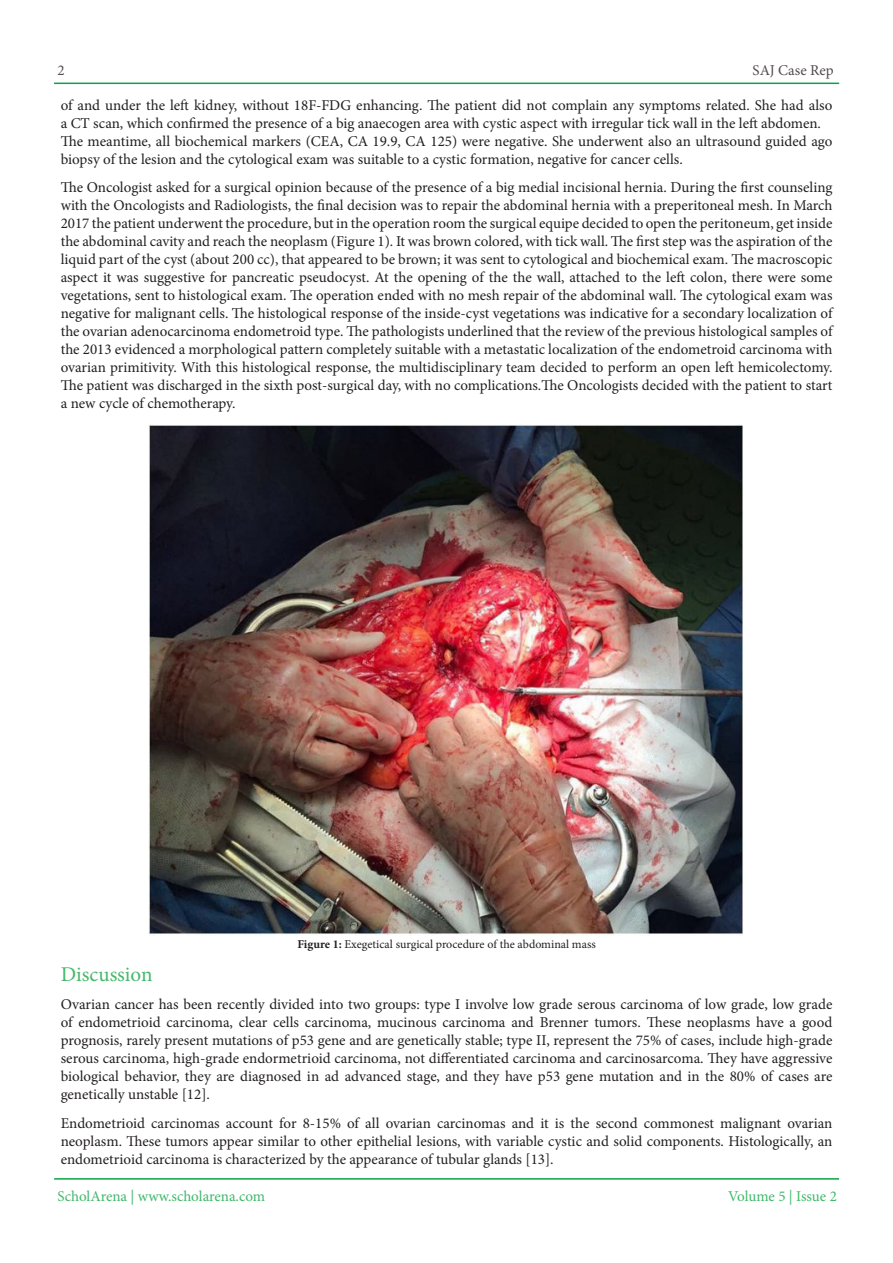
<style>
.page{position:relative;width:893px;height:1263px;background:#fff}
.page>*{position:absolute;margin:0;border:0;box-sizing:border-box;transform-origin:0 0}
.t1{font:21px "Minion Pro";color:#45b86b}
.t2{font:15px/18px "Minion Pro";color:#231f20;text-align:justify}
.t3{font:15px "Minion Pro";letter-spacing:-.005em;color:#40b86b}
.t4{font:15px "Minion Pro";color:#524c4c}
.t5{font:12px "Minion Pro";color:#231f20}
.s1{font-weight:700}
</style>
<div class="page">
<hr style="left:54px;top:83px;width:785px;height:1px;background:#0aa345">
<hr style="left:54px;top:1178px;width:785px;height:1px;background:#0aa345">
<img style="left:149px;top:425px;width:594px;height:511px">
<p class="t4" style="left:57px;top:60px;width:9px">2</p>
<p class="t4" style="left:753px;top:60px;width:83px">SAJ Case Rep</p>
<p class="t2" style="left:61px;top:96px;width:773px;text-align:left">of and under the left kidney, without 18 -F FDG enhancing. The patient did not complain any symptoms related. She had also a CT scan, which confirmed the presence of a big anaecogen area with cystic aspect with irregular tick wall in the left abdomen.<br>The meantime, all biochemical markers (CEA, CA 19.9, CA 125) were negative. She underwent also an ultrasound guided ago biopsy of the lesion and the cytological exam was suitable to a cystic formation, negative for cancer cells.</p>
<p class="t2" style="left:61px;top:178px;width:773px">The Oncologist asked for a surgical opinion because of the presence of a big medial incisional hernia. During the first counseling with the Oncologists and Radiologists, the final decision was to repair the abdominal hernia with a preperitoneal mesh In. March 2017 the patient underwent the procedure, but in the operation room the surgical equipe decided to open the peritoneum, get inside the abdominal cavity and reach the neoplasm (Figure I t.)1 was brown colored, with tick wall. The first step was the aspiration of the liquid part of the cyst (about 200 cc ,) that appeared to be brown; it was sent to cytological and biochemical exam. The macroscopic aspect it was suggestive for pancreatic pseudocyst. At the opening of the the wall, attached to the left colon, there were some vegetations, sent to histological exam. The operation ended with no mesh repair of the abdominal wall. The cytological exam was negative for malignant cells. The histological response of the inside-cyst vegetations was indicative for a secondary localization of the ovarian adenocarcinoma endometroid type. The pathologists underlined that the review of the previous histological samples of the 2013 evidenced a morphological pattern completely suitable with a metastatic localization of the endometroid carcinoma with ovarian primitivity. With this histological response, the multidisciplinary team decided to perform an open left hemicolectomy.<br>The patient was discharged in the sixth post-surgical day, with no complications.The Oncologists decided with the patient to start a new cycle of chemotherapy.</p>
<p class="t5" style="left:297px;top:936px;width:300px"><span class="s1">Figure 1:</span> Exegetical surgical procedure of the abdominal mass</p>
<p class="t1" style="left:61px;top:960px;width:93px">Discussion</p>
<p class="t2" style="left:61px;top:995px;width:773px">Ovarian cancer has been recently divided into two groups: type I involve low grade serous carcinoma of low grade, low grade of endometrioid carcinoma, clear cells carcinoma, mucinous carcinoma and Brenner tumors. These neoplasms have a good prognosis, rarely present mutations of p53 gene and are genetically stable; type II, represent the 75% of cases, include high-grade serous carcinoma, high-grade endormetrioid carcinoma, not differentiated carcinoma and carcinosarcoma. They have aggressive biological behavior, they are diagnosed in ad advanced stage, and they have p53 gene mutation and in the 80% of cases are genetically unstable ]12 .[</p>
<p class="t2" style="left:61px;top:1114px;width:773px">Endometrioid carcinomas account for 8-15% of all ovarian carcinomas and it is the second commonest malignant ovarian neoplasm. These tumors appear similar to other epithelial lesions, with variable cystic and solid components. Histologically, an endometrioid carcinoma is characterized by the appearance of tubular glands ]13 .[</p>
<p class="t3" style="left:58px;top:1186px;width:209px">ScholArena | www.scholarena.com</p>
<p class="t3" style="left:728px;top:1186px;width:110px">Volume 5 | Issue 2</p>
</div>
